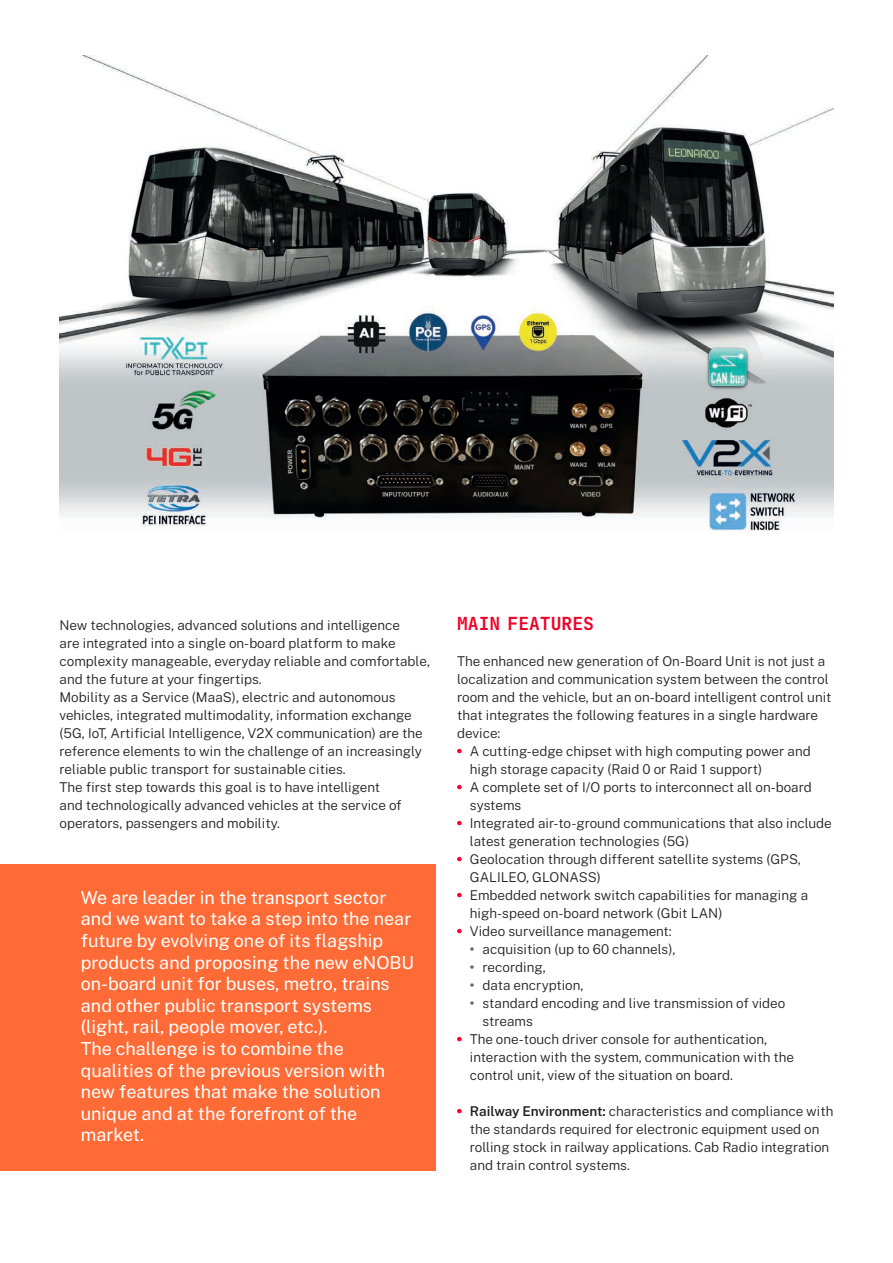
<style>
.page{position:relative;width:893px;height:1263px;background:#fff}
.page>*{position:absolute;margin:0;border:0;box-sizing:border-box;transform-origin:0 0}
.Testo_big_-_12_auto{font:18px/21.6px "Public Sans";color:#fff}
.Titolo_1_-_12_auto{font:18px "Tekne LDO Variable";color:#ef0027}
.Testo_-_9_auto{font:300 13.5px/18px "Public Sans";color:#231f20}
.s1{font-weight:700;color:#ef0027}
.s2{font-weight:700;color:#5a6670}
.s3{font-weight:600}
</style>
<div class="page">
<div style="left:0;top:864px;width:436px;height:306px;background:#ff6b36"></div>
<img style="left:60px;top:55px;width:773px;height:476px">
<p class="Testo_-_9_auto" style="left:60px;top:615px;width:372px">New technologies, advanced solutions and intelligence<br>are integrated into a single on-board platform to make complexity manageable, everyday reliable and comfortable, and the future at your fingertips.</p>
<p class="Testo_-_9_auto" style="left:60px;top:687px;width:365px">Mobility as a Service (MaaS), electric and autonomous vehicles, integrated multimodality, information exchange (5G, IoT, Artificial Intelligence, V2X communication) are the reference elements to win the challenge of an increasingly reliable public transport for sustainable cities.</p>
<p class="Testo_-_9_auto" style="left:60px;top:777px;width:344px">The first step towards this goal is to have intelligent and technologically advanced vehicles at the service of operators, passengers and mobility.</p>
<p class="Testo_big_-_12_auto" style="left:81px;top:885px;width:335px">We are leader in the transport sector and we want to take a step into the near future by evolving one of its flagship products and proposing the new eNOBU on-board unit for buses, metro, trains and other public transport systems (light, rail, people mover, etc.).</p>
<p class="Testo_big_-_12_auto" style="left:81px;top:1036px;width:306px">The challenge is to combine the qualities of the previous version with new features that make the solution unique and at the forefront of the market.</p>
<p class="Titolo_1_-_12_auto" style="left:457px;top:610px;width:138px">MAIN FEATURES</p>
<p class="Testo_-_9_auto" style="left:457px;top:651px;width:376px">The enhanced new generation of On-Board Unit is not just a localization and communication system between the control room and the vehicle, but an on-board intelligent control unit that integrates the following features in a single hardware device:</p>
<p class="Testo_-_9_auto" style="left:470px;top:741px;width:342px;text-indent:-13px"><span class="s1">•</span> A cutting-edge chipset with high computing power and high storage capacity (Raid 0 or Raid 1 support)</p>
<p class="Testo_-_9_auto" style="left:470px;top:777px;width:343px;text-indent:-13px"><span class="s1">•</span> A complete set of I/O ports to interconnect all on-board systems</p>
<p class="Testo_-_9_auto" style="left:470px;top:813px;width:363px;text-indent:-13px"><span class="s1">•</span> Integrated air-to-ground communications that also include latest generation technologies (5G)</p>
<p class="Testo_-_9_auto" style="left:470px;top:849px;width:332px;text-indent:-13px"><span class="s1">•</span> Geolocation through different satellite systems (GPS,<br>GALILEO, GLONASS)</p>
<p class="Testo_-_9_auto" style="left:470px;top:885px;width:340px;text-indent:-13px"><span class="s1">•</span> Embedded network switch capabilities for managing a high-speed on-board network (Gbit LAN)</p>
<p class="Testo_-_9_auto" style="left:457px;top:921px;width:216px"><span class="s1">•</span> Video surveillance management:</p>
<p class="Testo_-_9_auto" style="left:470px;top:939px;width:207px"><span class="s2">•</span> acquisition (up to 60 channels),</p>
<p class="Testo_-_9_auto" style="left:470px;top:957px;width:78px"><span class="s2">•</span> recording,</p>
<p class="Testo_-_9_auto" style="left:470px;top:975px;width:115px"><span class="s2">•</span> data encryption,</p>
<p class="Testo_-_9_auto" style="left:483px;top:993px;width:304px;text-indent:-13px"><span class="s2">•</span> standard encoding and live transmission of video streams</p>
<p class="Testo_-_9_auto" style="left:470px;top:1029px;width:326px;text-indent:-13px"><span class="s1">•</span> The one-touch driver console for authentication, interaction with the system, communication with the control unit, view of the situation on board.</p>
<p class="Testo_-_9_auto" style="left:470px;top:1101px;width:365px;text-indent:-13px"><span class="s1">•</span> <span class="s3">Railway Environment:</span> characteristics and compliance with the standards required for electronic equipment used on rolling stock in railway applications. Cab Radio integration and train control systems.</p>
</div>
